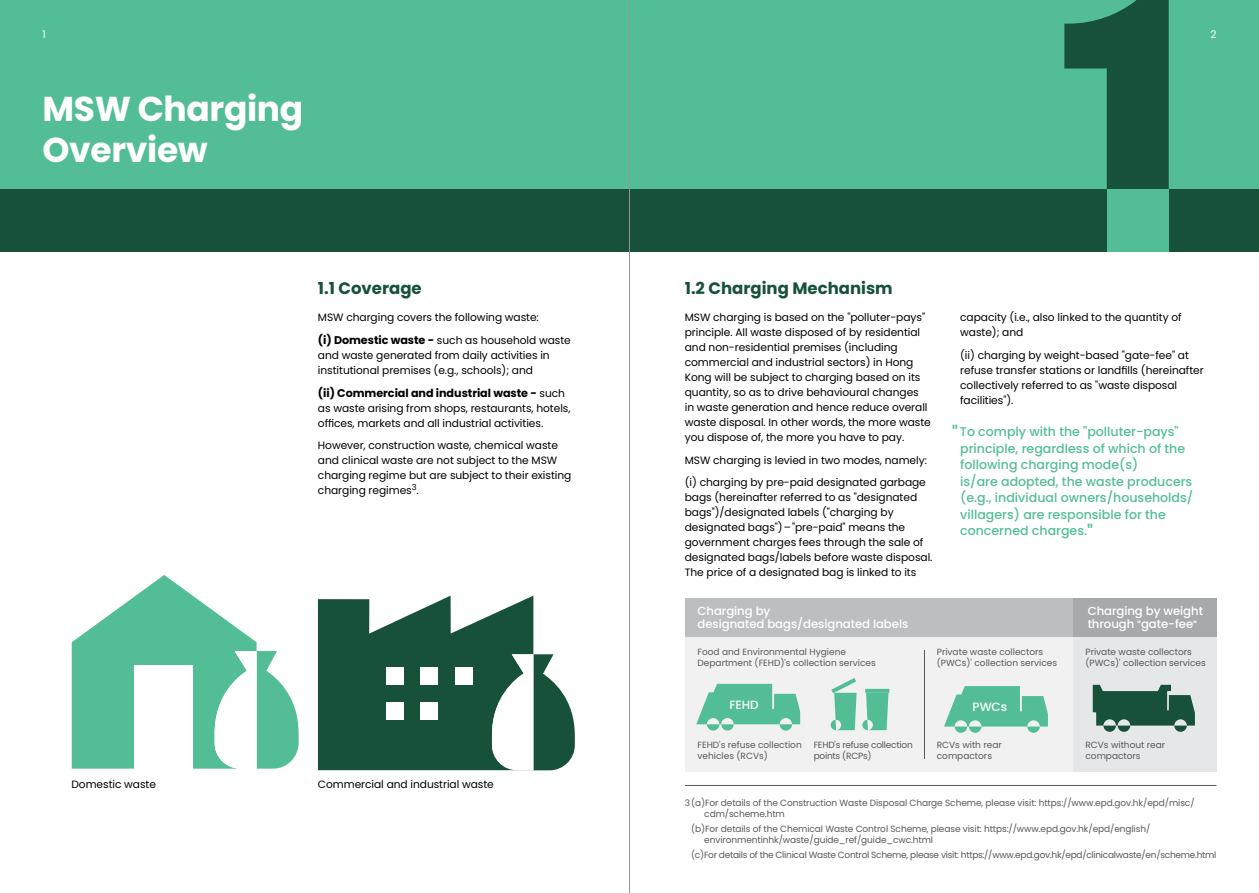
<style>
.page{position:relative;width:1259px;height:893px;background:#fff}
.page>*{position:absolute;margin:0;border:0;box-sizing:border-box;transform-origin:0 0}
.t1{font:700 34.5px/40.5px "Poppins";letter-spacing:-.01em;color:#fff}
.t2{font:700 16.5px "Poppins";color:#185139}
.t3{font:500 12.6px/16.5px "Poppins";color:#53be95}
.t4{font:500 12px "Poppins";letter-spacing:-.005em;color:#fff}
.t5{font:500 11.7px/13.5px "Poppins";letter-spacing:-.005em;color:#fff}
.t6{font:700 11.25px "Poppins";letter-spacing:-.005em;color:#000}
.t7{font:10.65px/15px "Poppins";letter-spacing:-.005em;color:#000}
.t8{font:10.5px "Poppins";color:#fff}
.t9{font:9px/10.8px "Poppins";letter-spacing:-.01em;color:#58595b}
.t10{font:9px "Poppins";letter-spacing:-.03em;color:#58595b}
.s1{font-weight:700;font-size:11.25px}
.s2{font-weight:400;font-size:10.65px}
.s3{font-size:20.4px}
</style>
<div class="page">
<div style="left:0;top:0;width:1259px;height:251px;background:#53be95"></div>
<svg style="left:1064px;top:0;width:104px;height:189px"></svg>
<div style="left:0;top:189px;width:1259px;height:62px;background:#185139"></div>
<div style="left:1106px;top:189px;width:62px;height:62px;background:#53be95"></div>
<hr style="left:685px;top:785px;width:531px;height:1px;background:#58595b">
<svg style="left:318px;top:596px;width:257px;height:174px"></svg>
<div style="left:386px;top:668px;width:17px;height:17px;background:#fff"></div>
<div style="left:386px;top:702px;width:17px;height:17px;background:#fff"></div>
<div style="left:421px;top:702px;width:17px;height:17px;background:#fff"></div>
<div style="left:421px;top:668px;width:17px;height:17px;background:#fff"></div>
<div style="left:455px;top:668px;width:17px;height:17px;background:#fff"></div>
<svg style="left:72px;top:575px;width:226px;height:194px"></svg>
<div style="left:134px;top:665px;width:59px;height:105px;background:#fff"></div>
<div style="left:1072px;top:598px;width:144px;height:39px;background:#a7a9ac"></div>
<div style="left:685px;top:598px;width:387px;height:39px;background:#bcbec0"></div>
<div style="left:685px;top:637px;width:387px;height:135px;background:#f1f1f2"></div>
<hr style="left:924px;top:650px;width:1px;height:109px;background:#58595b">
<svg style="left:1072px;top:637px;width:144px;height:135px;background:#c2cdc9"></svg>
<svg style="left:830px;top:678px;width:26px;height:52px"></svg>
<svg style="left:862px;top:689px;width:27px;height:41px"></svg>
<svg style="left:696px;top:684px;width:104px;height:47px"></svg>
<svg style="left:944px;top:686px;width:104px;height:47px"></svg>
<hr style="left:629px;top:0;width:1px;height:893px;background:#939598">
<p class="t8" style="left:43px;top:28px;width:5px">1</p>
<p class="t8" style="left:1210px;top:28px;width:8px">2</p>
<h1 class="t1" style="left:43px;top:89px;width:262px">MSW Charging<br>Overview</h1>
<h2 class="t2" style="left:318px;top:279px;width:105px">1.1 Coverage</h2>
<p class="t7" style="left:318px;top:306px;width:254px;line-height:22.6px">MSW charging covers the following waste:<br><span class="s1">(i) Domestic waste -</span> such as household waste</p>
<p class="t7" style="left:318px;top:348px;width:233px">and waste generated from daily activities in institutional premises (e.g., schools); and</p>
<p class="t6" style="left:318px;top:386px;width:249px">(ii) Commercial and industrial waste - <span class="s2">such</span></p>
<p class="t7" style="left:318px;top:400px;width:254px">as waste arising from shops, restaurants, hotels, offices, markets and all industrial activities.</p>
<p class="t7" style="left:318px;top:438px;width:255px">However, construction waste, chemical waste and clinical waste are not subject to the MSW charging regime but are subject to their existing charging regimes<sup>3</sup>.</p>
<p class="t7" style="left:71px;top:777px;width:86px">Domestic waste</p>
<p class="t7" style="left:318px;top:777px;width:177px">Commercial and industrial waste</p>
<h2 class="t2" style="left:685px;top:279px;width:209px">1.2 Charging Mechanism</h2>
<p class="t7" style="left:685px;top:310px;width:248px">MSW charging is based on the "polluter-pays" principle. All waste disposed of by residential and non-residential premises (including commercial and industrial sectors) in Hong Kong will be subject to charging based on its quantity, so as to drive behavioural changes<br>in waste generation and hence reduce overall waste disposal. In other words, the more waste you dispose of, the more you have to pay.</p>
<p class="t7" style="left:685px;top:449px;width:244px;line-height:22.6px">MSW charging is levied in two modes, namely: (i) charging by pre-paid designated garbage</p>
<p class="t7" style="left:685px;top:490px;width:249px">bags (hereinafter referred to as "designated bags")/designated labels ("charging by designated bags")–"pre-paid" means the government charges fees through the sale of designated bags/labels before waste disposal.<br>The price of a designated bag is linked to its</p>
<p class="t7" style="left:960px;top:310px;width:223px">capacity (i.e., also linked to the quantity of waste); and</p>
<p class="t7" style="left:960px;top:347px;width:245px">(ii) charging by weight-based "gate-fee" at refuse transfer stations or landfills (hereinafter collectively referred to as "waste disposal facilities").</p>
<p class="t3" style="left:960px;top:424px;width:235px;text-indent:-8px"><span class="s3">"</span> To comply with the "polluter-pays" principle, regardless of which of the following charging mode(s)<br>is/are adopted, the waste producers (e.g., individual owners/households/ villagers) are responsible for the concerned charges.<span class="s3">"</span></p>
<p class="t5" style="left:697px;top:604px;width:212px">Charging by<br>designated bags/designated labels</p>
<p class="t5" style="left:1087px;top:604px;width:117px">Charging by weight through "gate-fee"</p>
<p class="t9" style="left:697px;top:646px;width:180px">Food and Environmental Hygiene<br>Department (FEHD)'s collection services</p>
<p class="t9" style="left:936px;top:646px;width:122px">Private waste collectors (PWCs)' collection services</p>
<p class="t9" style="left:1085px;top:646px;width:122px">Private waste collectors (PWCs)' collection services</p>
<p class="t4" style="left:729px;top:697px;width:31px">FEHD</p>
<p class="t4" style="left:972px;top:700px;width:36px">PWCs</p>
<p class="t9" style="left:697px;top:740px;width:106px">FEHD's refuse collection vehicles (RCVs)</p>
<p class="t9" style="left:936px;top:740px;width:67px">RCVs with rear compactors</p>
<p class="t9" style="left:1085px;top:740px;width:81px">RCVs without rear compactors</p>
<p class="t9" style="left:813px;top:740px;width:101px">FEHD's refuse collection points (RCPs)</p>
<p class="t9" style="left:704px;top:797px;width:492px;text-indent:-20px">3(a)For details of the Construction Waste Disposal Charge Scheme, please visit: https://www.epd.gov.hk/epd/misc/ cdm/scheme.htm</p>
<p class="t9" style="left:704px;top:823px;width:447px;text-indent:-13px">(b)For details of the Chemical Waste Control Scheme, please visit: https://www.epd.gov.hk/epd/english/ environmentinhk/waste/guide_ref/guide_cwc.html</p>
<p class="t10" style="left:691px;top:849px;width:527px">(c)For details of the Clinical Waste Control Scheme, please visit: https://www.epd.gov.hk/epd/clinicalwaste/en/scheme.html</p>
</div>
